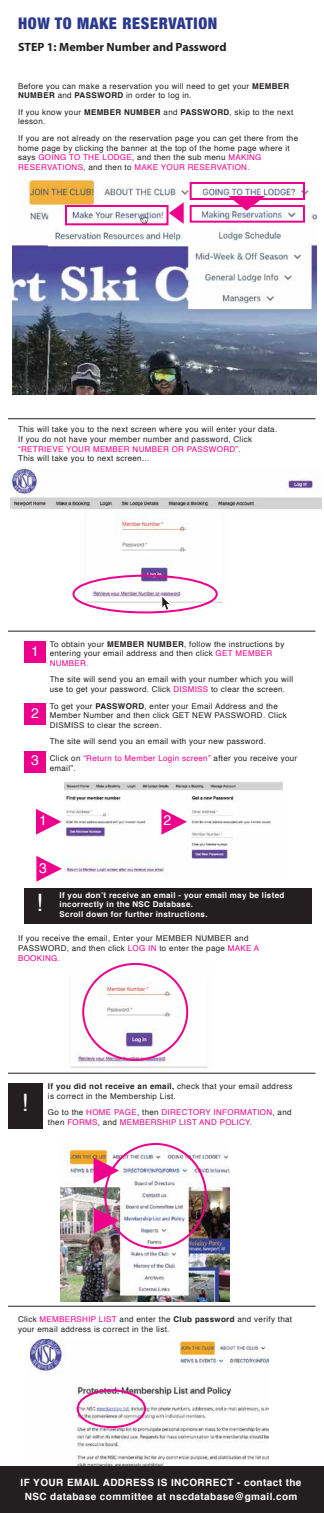
<style>
.page{position:relative;width:324px;height:1513px;background:#fff}
.page>*{position:absolute;margin:0;border:0;box-sizing:border-box;transform-origin:0 0}
.t1{font:24px "Helvetica";color:#fff}
.t2{font:900 condensed 16px "Helvetica Neue";letter-spacing:.04em;color:#2b3990}
.t3{font:14px "Helvetica";color:#fff}
.t4{font:700 12px "Myriad Pro";color:#231f20}
.t5{font:700 10px/14px "Helvetica";letter-spacing:.04em;color:#fff;text-align:center}
.t6{font:8px/9.6px "Helvetica";letter-spacing:.04em;color:#231f20}
.t7{font:700 8px/9.6px "Helvetica";letter-spacing:.04em;color:#fff}
.t8{font:8px/9.6px "Helvetica";letter-spacing:.04em;color:#ec008c}
.s1{font-weight:700}
.s2{color:#ec008c}
.s3{color:#231f20}
</style>
<div class="page">
<div style="left:24px;top:888px;width:288px;height:35px;background:#231f20"></div>
<img style="left:81px;top:517px;width:142px;height:88px">
<svg style="left:161px;top:595px;width:12px;height:15px"></svg>
<img style="left:71px;top:965px;width:137px;height:103px">
<img style="left:64px;top:782px;width:218px;height:90px">
<svg style="left:161px;top:809px;width:26px;height:26px"></svg>
<svg style="left:36px;top:856px;width:26px;height:26px"></svg>
<svg style="left:36px;top:809px;width:25px;height:26px"></svg>
<img style="left:30px;top:1339px;width:238px;height:128px">
<img style="left:61px;top:1143px;width:168px;height:158px">
<hr style="left:8px;top:418px;width:307px;height:1px;background:#231f20">
<hr style="left:8px;top:631px;width:307px;height:1px;background:#231f20">
<hr style="left:8px;top:1073px;width:307px;height:1px;background:#231f20">
<hr style="left:8px;top:1306px;width:307px;height:1px;background:#231f20">
<div style="left:24px;top:641px;width:22px;height:22px;background:#ec008c"></div>
<div style="left:24px;top:703px;width:22px;height:22px;background:#ec008c"></div>
<div style="left:24px;top:751px;width:22px;height:22px;background:#ec008c"></div>
<img style="left:10px;top:467px;width:311px;height:43px">
<img style="left:12px;top:179px;width:305px;height:216px">
<div style="left:8px;top:1083px;width:35px;height:46px;background:#231f20"></div>
<svg style="left:94px;top:1158px;width:25px;height:25px"></svg>
<svg style="left:94px;top:1208px;width:25px;height:25px"></svg>
<div style="left:0;top:1467px;width:324px;height:46px;background:#231f20"></div>
<div style="left:72px;top:575px;width:146px;height:38px;border:2px solid #ec008c;border-radius:50%"></div>
<div style="left:82px;top:963px;width:106px;height:98px;border:2px solid #ec008c;border-radius:50%"></div>
<div style="left:104px;top:1143px;width:103px;height:106px;border:2px solid #ec008c;border-radius:50%"></div>
<div style="left:77px;top:1389px;width:69px;height:39px;border:2px solid #ec008c;border-radius:50%"></div>
<div style="left:190px;top:182px;width:115px;height:18px;border:2px solid #ec008c"></div>
<div style="left:190px;top:205px;width:115px;height:18px;border:2px solid #ec008c"></div>
<div style="left:65px;top:205px;width:103px;height:20px;border:2px solid #ec008c"></div>
<svg style="left:228px;top:196px;width:37px;height:15px"></svg>
<svg style="left:169px;top:202px;width:15px;height:22px"></svg>
<h2 class="t2" style="left:18px;top:10px;width:201px">HOW TO MAKE RESERVATION</h2>
<h3 class="t4" style="left:18px;top:40px;width:210px">STEP 1: Member Number and Password</h3>
<p class="t6" style="left:18px;top:81px;width:273px">Before you can make a reservation you will need to get your <span class="s1">MEMBER<br>NUMBER</span> and <span class="s1">PASSWORD</span> in order to log in.</p>
<p class="t6" style="left:18px;top:108px;width:277px">If you know your <span class="s1">MEMBER NUMBER</span> and <span class="s1">PASSWORD</span>, skip to the next lesson.</p>
<p class="t6" style="left:18px;top:134px;width:282px">If you are not already on the reservation page you can get there from the home page by clicking the banner at the top of the home page where it says <span class="s2">GOING TO THE LODGE</span>, and then the sub menu <span class="s2">MAKING RESERVATIONS</span>, and then to <span class="s2">MAKE YOUR RESERVATION</span>.</p>
<p class="t6" style="left:18px;top:425px;width:261px">This will take you to the next screen where you will enter your data.<br>If you do not have your member number and password, Click <span class="s2">“RETRIEVE YOUR MEMBER NUMBER OR PASSWORD”</span>.<br>This will take you to next screen...</p>
<h3 class="t3" style="left:31px;top:640px;width:9px">1</h3>
<h3 class="t3" style="left:31px;top:702px;width:9px">2</h3>
<h3 class="t3" style="left:31px;top:750px;width:9px">3</h3>
<p class="t6" style="left:50px;top:639px;width:236px">To obtain your <span class="s1">MEMBER NUMBER</span>, follow the instructions by entering your email address and then click <span class="s2">GET MEMBER<br>NUMBER.</span></p>
<p class="t6" style="left:50px;top:675px;width:245px">The site will send you an email with your number which you will use to get your password. Click <span class="s2">DISMISS</span> to clear the screen.</p>
<p class="t6" style="left:50px;top:701px;width:238px">To get your <span class="s1">PASSWORD</span>, enter your Email Address and the<br>Member Number and then click GET NEW PASSWORD. Click<br>DISMISS to clear the screen.</p>
<p class="t6" style="left:50px;top:734px;width:249px;line-height:16.6px">The site will send you an email with your new password.<br>Click on <span class="s2">“Return to Member Login screen”</span> after you receive your</p>
<p class="t6" style="left:50px;top:763px;width:27px">email”.</p>
<h3 class="t3" style="left:39px;top:809px;width:9px">1</h3>
<h3 class="t3" style="left:164px;top:809px;width:9px">2</h3>
<h3 class="t3" style="left:39px;top:858px;width:9px">3</h3>
<h1 class="t1" style="left:36px;top:884px;width:8px">!</h1>
<p class="t7" style="left:60px;top:890px;width:226px">If you don’t receive an email - your email may be listed incorrectly in the NSC Database.<br>Scroll down for further instructions.</p>
<p class="t6" style="left:18px;top:934px;width:243px">If you receive the email, Enter your MEMBER NUMBER and<br>PASSWORD, and then click <span class="s2">LOG IN</span> to enter the page <span class="s2">MAKE A<br>BOOKING.</span></p>
<h1 class="t1" style="left:22px;top:1085px;width:8px">!</h1>
<p class="t6" style="left:48px;top:1082px;width:246px"><span class="s1">If you did not receive an email,</span> check that your email address is correct in the Membership List.</p>
<p class="t8" style="left:48px;top:1108px;width:245px"><span class="s3">Go to the</span> HOME PAGE<span class="s3">, then</span> DIRECTORY INFORMATION<span class="s3">, and then</span> FORMS<span class="s3">, and</span> MEMBERSHIP LIST AND POLICY<span class="s3">.</span></p>
<p class="t6" style="left:18px;top:1315px;width:276px">Click <span class="s2">MEMBERSHIP LIST</span> and enter the <span class="s1">Club password</span> and verify that your email address is correct in the list.</p>
<p class="t5" style="left:21px;top:1476px;width:282px">IF YOUR EMAIL ADDRESS IS INCORRECT - contact the<br>NSC database committee at nscdatabase@gmail.com</p>
</div>
